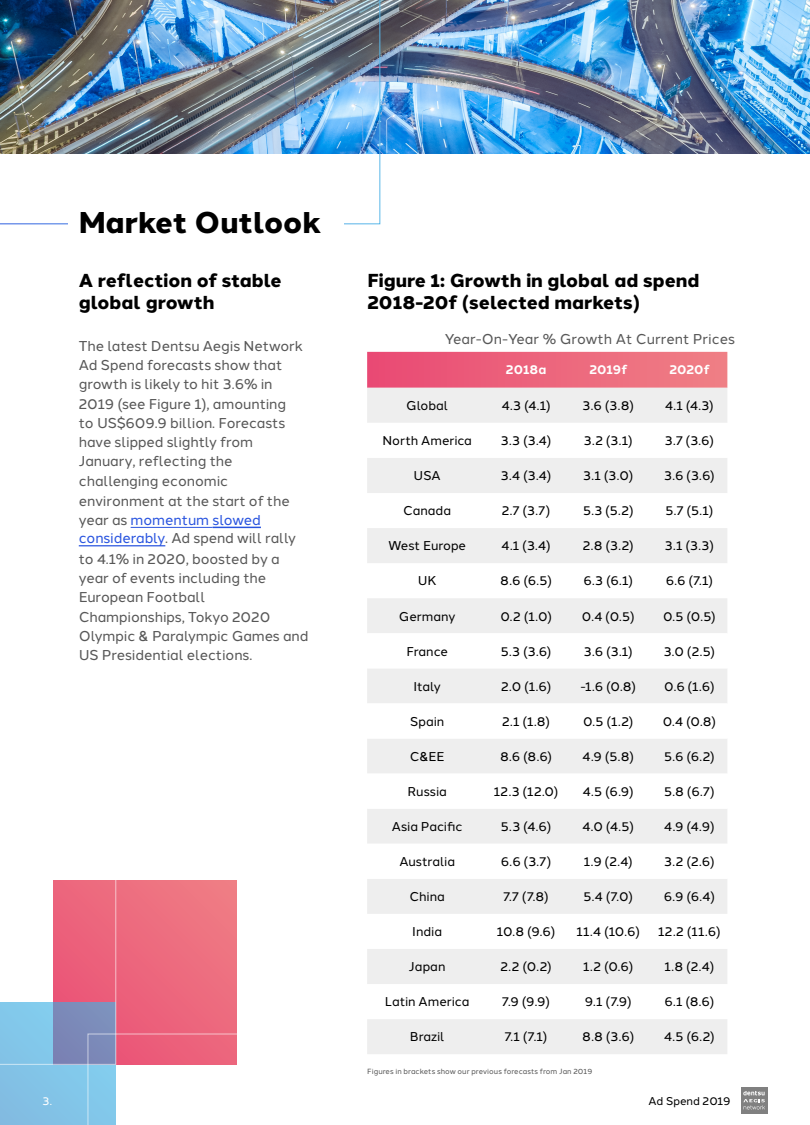
<style>
.page{position:relative;width:810px;height:1125px;background:#fff}
.page>*{position:absolute;margin:0;border:0;box-sizing:border-box;transform-origin:0 0}
.t1{font:800 30px "Halcom";color:#000}
.t2{font:800 18.75px/22.5px "Halcom";color:#000}
.t3{font:14.25px/19.2px "Halcom";letter-spacing:-.01em;color:#575757}
.t4{font:12.75px "Halcom";letter-spacing:-.005em;color:#000}
.t5{font:700 12.75px "Halcom";color:#fff}
.t6{font:11.25px "Halcom";letter-spacing:-.01em;color:#000}
.t7{font:11.25px "Halcom";color:#fff}
.t8{font:7.5px "Halcom";letter-spacing:.005em;color:#575757}
.s1{color:#2954df}
</style>
<div class="page">
<svg style="left:367px;top:352px;width:360px;height:36px;background:#ec667d"></svg>
<div style="left:367px;top:388px;width:360px;height:666px;background:#eee"></div>
<svg style="left:367px;top:423px;width:360px;height:596px"></svg>
<img style="left:380px;top:0;width:430px;height:153px">
<svg style="left:0;top:880px;width:237px;height:245px"></svg>
<div style="left:741px;top:1087px;width:26px;height:27px;background:#808080"></div>
<svg style="left:743px;top:1091px;width:22px;height:19px"></svg>
<hr style="left:79px;top:546px;width:86px;height:1px;background:#2954df">
<hr style="left:213px;top:527px;width:48px;height:1px;background:#2954df">
<hr style="left:131px;top:527px;width:82px;height:1px;background:#2954df">
<img style="left:0;top:0;width:380px;height:224px">
<div style="left:68px;top:201px;width:276px;height:46px;background:#fff"></div>
<h1 class="t1" style="left:79px;top:198px;width:244px">Market Outlook</h1>
<h2 class="t2" style="left:79px;top:268px;width:204px">A reflection of stable global growth</h2>
<p class="t3" style="left:79px;top:335px;width:226px">The latest Dentsu Aegis Network<br>Ad Spend forecasts show that growth is likely to hit 3.6% in<br>2019 (see Figure 1), amounting to US$609.9 billion. Forecasts have slipped slightly from<br>January, reflecting the</p>
<p class="t3" style="left:79px;top:470px;width:219px">challenging economic environment at the start of the year as <span class="s1">momentum slowed considerably</span>. Ad spend will rally</p>
<p class="t3" style="left:79px;top:548px;width:231px">to 4.1% in 2020, boosted by a year of events including the<br>European Football<br>Championships, Tokyo 2020<br>Olympic &amp; Paralympic Games and<br>US Presidential elections.</p>
<h2 class="t2" style="left:367px;top:268px;width:334px">Figure 1: Growth in global ad spend<br>2018-20f (selected markets)</h2>
<p class="t3" style="left:445px;top:328px;width:292px">Year-On-Year % Growth At Current Prices</p>
<p class="t5" style="left:506px;top:359px;width:42px">2018a</p>
<p class="t5" style="left:589px;top:359px;width:39px">2019f</p>
<p class="t5" style="left:669px;top:359px;width:42px">2020f</p>
<p class="t4" style="left:406px;top:395px;width:44px">Global</p>
<p class="t4" style="left:502px;top:395px;width:50px">4.3 (4.1)</p>
<p class="t4" style="left:583px;top:395px;width:53px">3.6 (3.8)</p>
<p class="t4" style="left:665px;top:395px;width:50px">4.1 (4.3)</p>
<p class="t4" style="left:382px;top:431px;width:91px">North America</p>
<p class="t4" style="left:501px;top:431px;width:52px">3.3 (3.4)</p>
<p class="t4" style="left:584px;top:431px;width:51px">3.2 (3.1)</p>
<p class="t4" style="left:665px;top:431px;width:51px">3.7 (3.6)</p>
<p class="t4" style="left:414px;top:466px;width:29px">USA</p>
<p class="t4" style="left:501px;top:466px;width:52px">3.4 (3.4)</p>
<p class="t4" style="left:583px;top:466px;width:52px">3.1 (3.0)</p>
<p class="t4" style="left:664px;top:466px;width:52px">3.6 (3.6)</p>
<p class="t4" style="left:403px;top:501px;width:49px">Canada</p>
<p class="t4" style="left:502px;top:501px;width:50px">2.7 (3.7)</p>
<p class="t4" style="left:583px;top:501px;width:52px">5.3 (5.2)</p>
<p class="t4" style="left:666px;top:501px;width:49px">5.7 (5.1)</p>
<p class="t4" style="left:388px;top:536px;width:79px">West Europe</p>
<p class="t4" style="left:502px;top:536px;width:51px">4.1 (3.4)</p>
<p class="t4" style="left:583px;top:536px;width:52px">2.8 (3.2)</p>
<p class="t4" style="left:665px;top:536px;width:51px">3.1 (3.3)</p>
<p class="t4" style="left:418px;top:571px;width:20px">UK</p>
<p class="t4" style="left:500px;top:571px;width:53px">8.6 (6.5)</p>
<p class="t4" style="left:583px;top:571px;width:51px">6.3 (6.1)</p>
<p class="t4" style="left:666px;top:571px;width:49px">6.6 (7.1)</p>
<p class="t4" style="left:399px;top:606px;width:58px">Germany</p>
<p class="t4" style="left:500px;top:606px;width:53px">0.2 (1.0)</p>
<p class="t4" style="left:582px;top:606px;width:54px">0.4 (0.5)</p>
<p class="t4" style="left:663px;top:606px;width:54px">0.5 (0.5)</p>
<p class="t4" style="left:407px;top:641px;width:43px">France</p>
<p class="t4" style="left:501px;top:641px;width:52px">5.3 (3.6)</p>
<p class="t4" style="left:584px;top:641px;width:51px">3.6 (3.1)</p>
<p class="t4" style="left:664px;top:641px;width:53px">3.0 (2.5)</p>
<p class="t4" style="left:414px;top:676px;width:29px">Italy</p>
<p class="t4" style="left:501px;top:676px;width:52px">2.0 (1.6)</p>
<p class="t4" style="left:580px;top:676px;width:57px">-1.6 (0.8)</p>
<p class="t4" style="left:664px;top:676px;width:52px">0.6 (1.6)</p>
<p class="t4" style="left:410px;top:711px;width:36px">Spain</p>
<p class="t4" style="left:502px;top:711px;width:50px">2.1 (1.8)</p>
<p class="t4" style="left:583px;top:711px;width:52px">0.5 (1.2)</p>
<p class="t4" style="left:663px;top:711px;width:55px">0.4 (0.8)</p>
<p class="t4" style="left:410px;top:746px;width:36px">C&amp;EE</p>
<p class="t4" style="left:500px;top:746px;width:54px">8.6 (8.6)</p>
<p class="t4" style="left:583px;top:746px;width:53px">4.9 (5.8)</p>
<p class="t4" style="left:664px;top:746px;width:52px">5.6 (6.2)</p>
<p class="t4" style="left:408px;top:781px;width:41px">Russia</p>
<p class="t4" style="left:494px;top:781px;width:66px">12.3 (12.0)</p>
<p class="t4" style="left:583px;top:781px;width:52px">4.5 (6.9)</p>
<p class="t4" style="left:664px;top:781px;width:52px">5.8 (6.7)</p>
<p class="t4" style="left:392px;top:816px;width:73px">Asia Pacific</p>
<p class="t4" style="left:501px;top:816px;width:52px">5.3 (4.6)</p>
<p class="t4" style="left:583px;top:816px;width:53px">4.0 (4.5)</p>
<p class="t4" style="left:664px;top:816px;width:52px">4.9 (4.9)</p>
<p class="t4" style="left:399px;top:851px;width:57px">Australia</p>
<p class="t4" style="left:501px;top:851px;width:52px">6.6 (3.7)</p>
<p class="t4" style="left:584px;top:851px;width:51px">1.9 (2.4)</p>
<p class="t4" style="left:664px;top:851px;width:52px">3.2 (2.6)</p>
<p class="t4" style="left:410px;top:887px;width:37px">China</p>
<p class="t4" style="left:504px;top:887px;width:47px">7.7 (7.8)</p>
<p class="t4" style="left:584px;top:887px;width:51px">5.4 (7.0)</p>
<p class="t4" style="left:664px;top:887px;width:53px">6.9 (6.4)</p>
<p class="t4" style="left:412px;top:922px;width:31px">India</p>
<p class="t4" style="left:497px;top:922px;width:60px">10.8 (9.6)</p>
<p class="t4" style="left:577px;top:922px;width:65px">11.4 (10.6)</p>
<p class="t4" style="left:658px;top:922px;width:64px">12.2 (11.6)</p>
<p class="t4" style="left:409px;top:957px;width:38px">Japan</p>
<p class="t4" style="left:501px;top:957px;width:53px">2.2 (0.2)</p>
<p class="t4" style="left:583px;top:957px;width:52px">1.2 (0.6)</p>
<p class="t4" style="left:665px;top:957px;width:51px">1.8 (2.4)</p>
<p class="t4" style="left:385px;top:992px;width:86px">Latin America</p>
<p class="t4" style="left:502px;top:992px;width:49px">7.9 (9.9)</p>
<p class="t4" style="left:585px;top:992px;width:48px">9.1 (7.9)</p>
<p class="t4" style="left:664px;top:992px;width:52px">6.1 (8.6)</p>
<p class="t4" style="left:410px;top:1027px;width:36px">Brazil</p>
<p class="t4" style="left:505px;top:1027px;width:44px">7.1 (7.1)</p>
<p class="t4" style="left:582px;top:1027px;width:54px">8.8 (3.6)</p>
<p class="t4" style="left:664px;top:1027px;width:52px">4.5 (6.2)</p>
<p class="t8" style="left:367px;top:1066px;width:227px">Figures in brackets show our previous forecasts from Jan 2019</p>
<p class="t7" style="left:43px;top:1092px;width:11px">3.</p>
<p class="t6" style="left:649px;top:1092px;width:84px">Ad Spend 2019</p>
</div>
